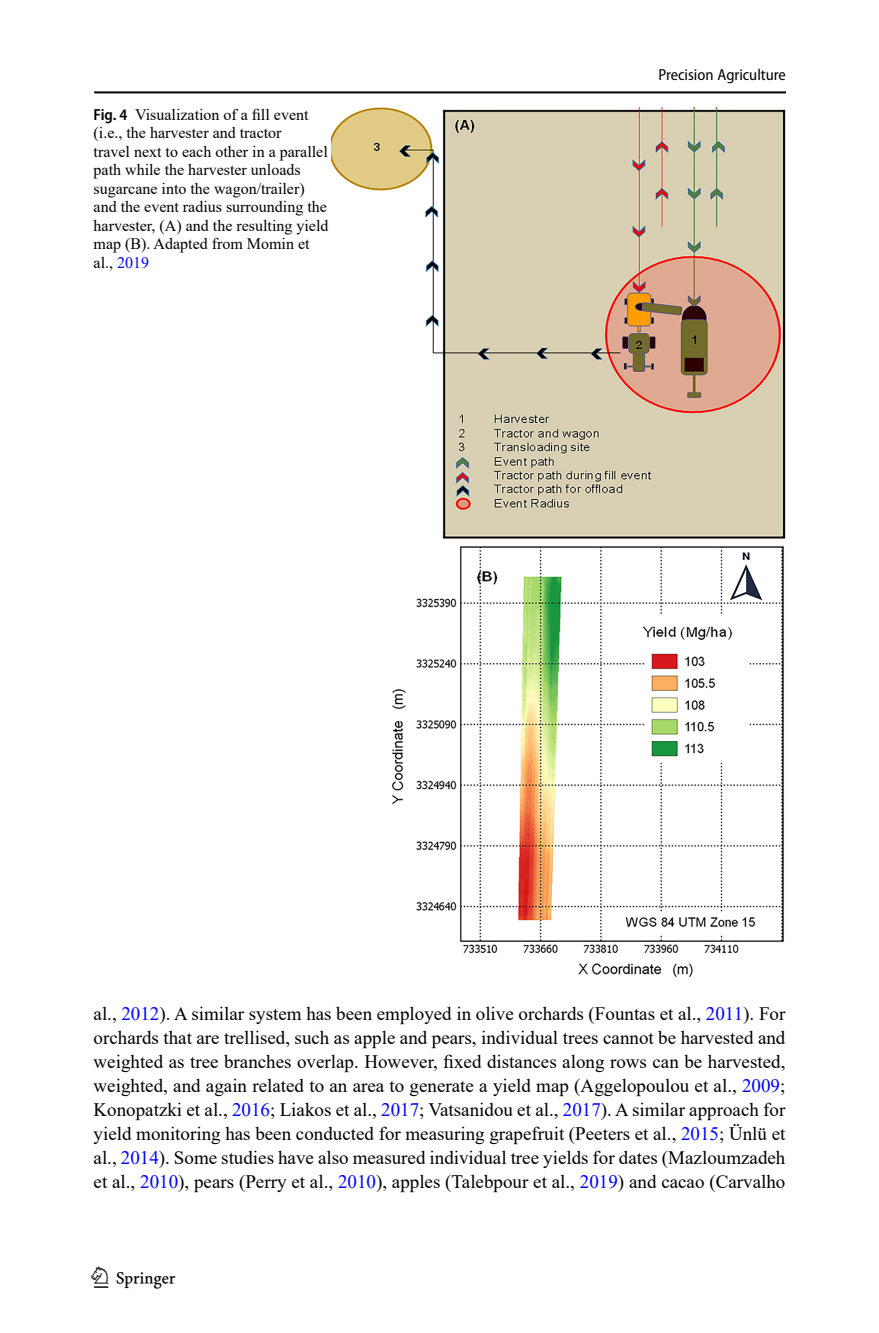
<style>
.page{position:relative;width:879px;height:1333px;background:#fff}
.page>*{position:absolute;margin:0;border:0;box-sizing:border-box;transform-origin:0 0}
.t1{font:30px "Springnew";color:#000}
.Body_Text_Indent{font:19px/24px "Times New Roman";color:#000;text-align:justify}
.Figure_Caption_Side{font:16px/18.4px "Times New Roman";color:#000}
.t2{font:semi-condensed 16px "Myriad Pro";color:#000}
.s1{font-family:"Myriad Pro";font-weight:600;font-stretch:semi-condensed}
.s2{font-family:"Times New Roman PSMT2"}
.s3{color:#00f}
</style>
<div class="page">
<hr style="left:94px;top:91px;width:692px;height:2px;background:#000">
<img style="left:332px;top:108px;width:453px;height:870px">
<p class="Figure_Caption_Side" style="left:94px;top:105px;width:236px"><span class="s1">Fig. 4</span> Visualization of a fill event (i.e., the harvester and tractor<br><span class="s2">travel next to each other in a parallel </span>path while the harvester unloads sugarcane into the wagon/trailer) <span class="s2">and the event radius surrounding the </span>harvester, (A) and the resulting yield map (B). Adapted from Momin et <span class="s2">al.,</span> <span class="s3">2019</span></p>
<p class="t2" style="left:658px;top:66px;width:129px">Precision Agriculture</p>
<p class="Body_Text_Indent" style="left:94px;top:1001px;width:693px"><span class="s2">al.,</span> <span class="s3">2012</span>). A similar system has been employed in olive orchards (Fountas et al., <span class="s3">2011</span>). For <span class="s2">orchards that are trellised, such as apple and pears, individual trees cannot be harvested and </span>weighted as tree branches overlap. However, fixed distances along rows can be harvested, weighted, and again related to an area to generate a yield map (Aggelopoulou et al., <span class="s3">2009</span><span class="s2">; </span>Konopatzki et al., <span class="s3">2016</span>; Liakos et al., <span class="s3">2017</span><span class="s2">; Vatsanidou et al.,</span> <span class="s3">2017</span>). A similar approach for yield monitoring has been conducted for measuring grapefruit (Peeters et al., <span class="s3">2015</span><span class="s2">; Ünlü et al.,</span> <span class="s3">2014</span>). Some studies have also measured individual tree yields for dates (Mazloumzadeh <span class="s2">et al.,</span> <span class="s3">2010</span>), pears (Perry et al., <span class="s3">2010</span>), apples (Talebpour et al., <span class="s3">2019</span>) and cacao (Carvalho</p>
<h1 class="t1" style="left:94px;top:1260px;width:83px">1 3</h1>
</div>
